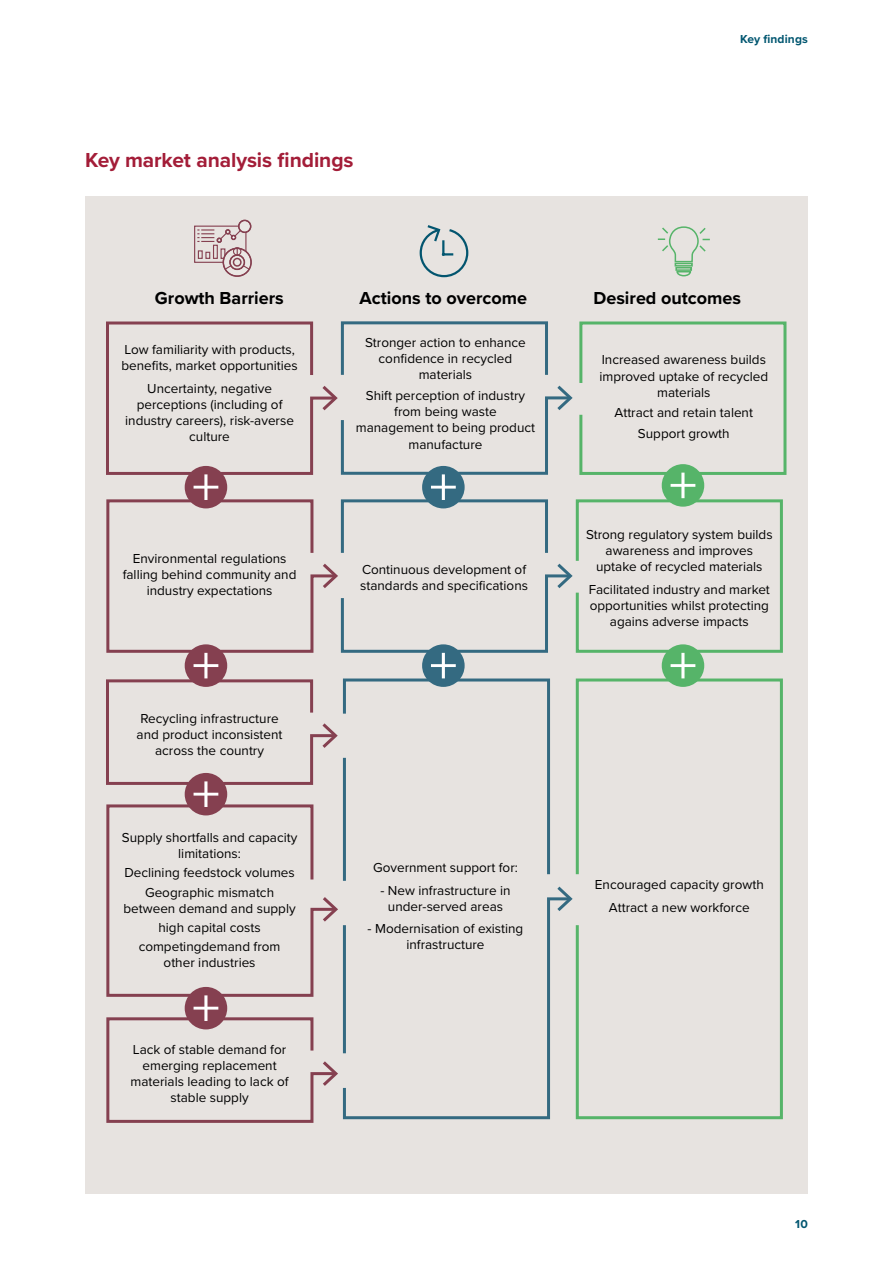
<style>
.page{position:relative;width:893px;height:1263px;background:#fff}
.page>*{position:absolute;margin:0;border:0;box-sizing:border-box;transform-origin:0 0}
.t1{font:700 21px "Proxima Nova";letter-spacing:-.005em;color:#a31d38}
.t2{font:700 18px "Proxima Nova";color:#000}
.t3{font:13.5px/16.2px "Proxima Nova";color:#000;text-align:center}
.t4{font:700 12px "Proxima Nova";letter-spacing:.01em;color:#005670}
</style>
<div class="page">
<div style="left:85px;top:196px;width:723px;height:997px;background:#e7e3e0"></div>
<div style="left:194px;top:226px;width:52px;height:37px;border:1px solid #854050"></div>
<div style="left:238px;top:220px;width:13px;height:13px;background:#eae7e4;border:2px solid #854050;border-radius:50%"></div>
<div style="left:238px;top:220px;width:13px;height:13px;border:1px solid #854050;border-radius:50%"></div>
<svg style="left:223px;top:248px;width:29px;height:29px"></svg>
<div style="left:223px;top:248px;width:29px;height:29px;border:1px solid #854050;border-radius:50%"></div>
<svg style="left:197px;top:225px;width:54px;height:46px"></svg>
<div style="left:233px;top:258px;width:9px;height:9px;background:#eae7e4;border:2px solid #854050;border-radius:50%"></div>
<div style="left:233px;top:247px;width:8px;height:9px;border:1px solid #854050;border-radius:50%"></div>
<svg style="left:419px;top:225px;width:50px;height:53px"></svg>
<div style="left:675px;top:263px;width:18px;height:4px;border:2px solid #56b469"></div>
<div style="left:675px;top:267px;width:17px;height:4px;border:2px solid #56b469"></div>
<svg style="left:676px;top:270px;width:16px;height:7px"></svg>
<svg style="left:658px;top:226px;width:52px;height:37px"></svg>
<svg style="left:575px;top:877px;width:208px;height:243px"></svg>
<svg style="left:342px;top:897px;width:215px;height:223px"></svg>
<svg style="left:557px;top:886px;width:16px;height:25px"></svg>
<hr style="left:343px;top:758px;width:3px;height:123px;background:#346a81">
<svg style="left:106px;top:877px;width:220px;height:118px"></svg>
<svg style="left:323px;top:897px;width:15px;height:24px"></svg>
<svg style="left:106px;top:321px;width:681px;height:556px"></svg>
<div style="left:185px;top:987px;width:42px;height:42px;background:#854050;border-radius:50%"></div>
<svg style="left:106px;top:995px;width:232px;height:128px"></svg>
<h1 class="t1" style="left:85px;top:144px;width:270px">Key market analysis findings</h1>
<p class="t4" style="left:740px;top:30px;width:69px">Key findings</p>
<h2 class="t2" style="left:155px;top:284px;width:130px">Growth Barriers</h2>
<h2 class="t2" style="left:360px;top:284px;width:169px">Actions to overcome</h2>
<h2 class="t2" style="left:593px;top:284px;width:149px">Desired outcomes</h2>
<p class="t3" style="left:121px;top:341px;width:178px;text-align:left">Low familiarity with products, benefits, market opportunities</p>
<p class="t3" style="left:125px;top:379px;width:170px">Uncertainty, negative perceptions (including of industry careers), risk-averse culture</p>
<p class="t3" style="left:365px;top:334px;width:162px">Stronger action to enhance confidence in recycled materials</p>
<p class="t3" style="left:356px;top:387px;width:181px">Shift perception of industry from being waste management to being product manufacture</p>
<p class="t3" style="left:123px;top:550px;width:175px">Environmental regulations falling behind community and industry expectations</p>
<p class="t3" style="left:360px;top:560px;width:169px;text-align:left">Continuous development of standards and specifications</p>
<p class="t3" style="left:137px;top:709px;width:147px">Recycling infrastructure and product inconsistent across the country</p>
<p class="t3" style="left:122px;top:829px;width:177px">Supply shortfalls and capacity limitations:</p>
<p class="t3" style="left:124px;top:863px;width:172px;line-height:19.2px">Declining feedstock volumes<br>Geographic mismatch</p>
<p class="t3" style="left:124px;top:898px;width:174px;line-height:19.2px">between demand and supply high capital costs competingdemand from</p>
<p class="t3" style="left:164px;top:954px;width:93px">other industries</p>
<p class="t3" style="left:131px;top:1040px;width:160px">Lack of stable demand for emerging replacement materials leading to lack of stable supply</p>
<p class="t3" style="left:373px;top:859px;width:146px">Government support for:</p>
<p class="t3" style="left:380px;top:881px;width:132px">- New infrastructure in under-served areas</p>
<p class="t3" style="left:368px;top:920px;width:157px">- Modernisation of existing infrastructure</p>
<p class="t3" style="left:599px;top:351px;width:170px">Increased awareness builds improved uptake of recycled materials</p>
<p class="t3" style="left:615px;top:402px;width:140px;line-height:20.7px">Attract and retain talent<br>Support growth</p>
<p class="t3" style="left:586px;top:526px;width:188px">Strong regulatory system builds awareness and improves uptake of recycled materials</p>
<p class="t3" style="left:589px;top:580px;width:183px">Facilitated industry and market opportunities whilst protecting agains adverse impacts</p>
<p class="t3" style="left:595px;top:873px;width:170px;line-height:22.2px">Encouraged capacity growth<br>Attract a new workforce</p>
<p class="t4" style="left:795px;top:1215px;width:14px">10</p>
</div>
